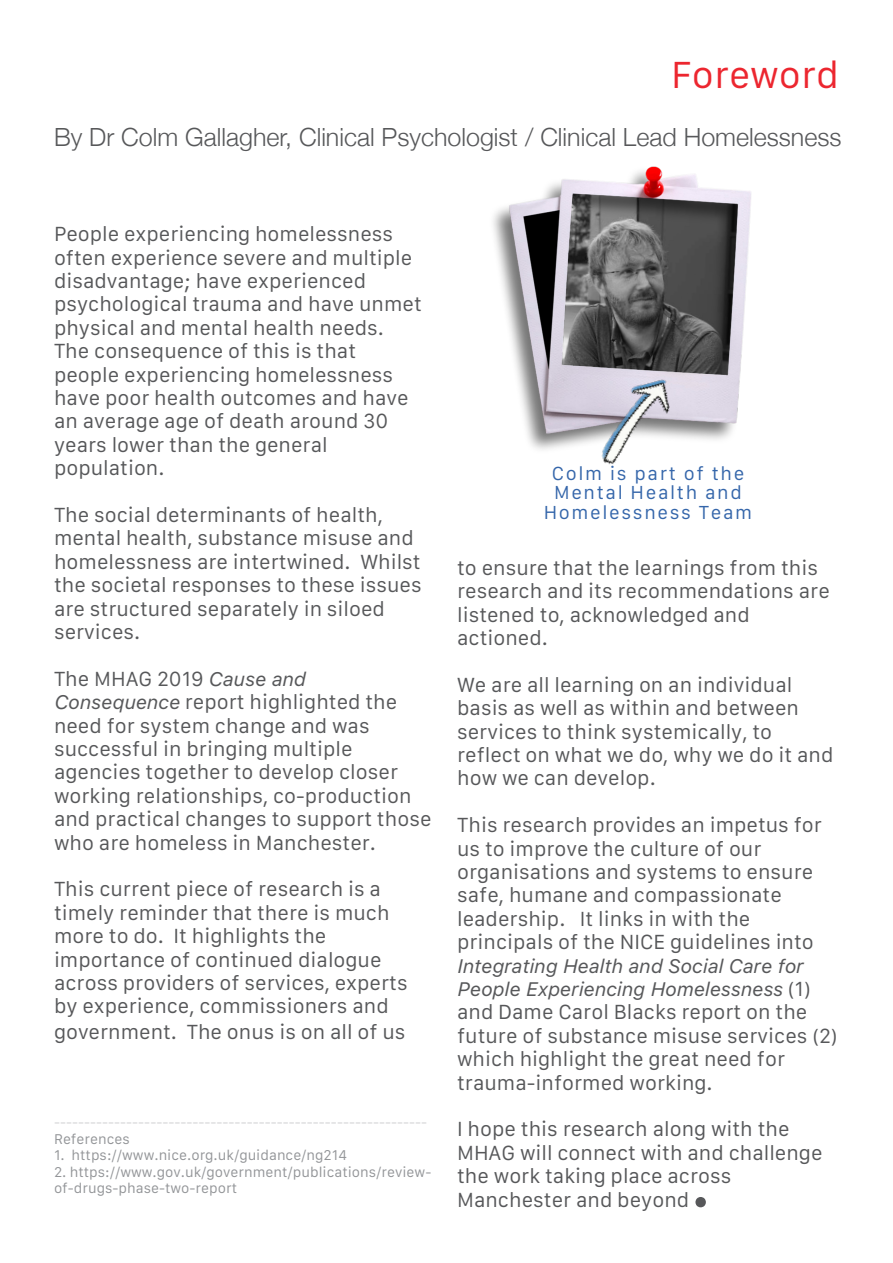
<style>
.page{position:relative;width:893px;height:1263px;background:#fff}
.page>*{position:absolute;margin:0;border:0;box-sizing:border-box;transform-origin:0 0}
.t1{font:72px "Galvji";color:#57585a}
.t2{font:36px "Galvji";color:#ec262f}
.t3{font:300 25.05px "Helvetica Neue";color:#57585a}
.t4{font:19.5px/23.4px "Galvji";color:#57585a}
.t5{font:18px "Galvji";letter-spacing:.09em;color:#3566aa}
.t6{font:13.5px/16.5px "Galvji";color:#939598}
.t7{font:13.5px "Galvji";color:#d1d2d4}
.s1{font-style:italic}
</style>
<div class="page">
<img style="left:493px;top:166px;width:258px;height:284px">
<img style="left:564px;top:369px;width:124px;height:96px">
<p class="t2" style="left:671px;top:55px;width:169px">Foreword</p>
<p class="t3" style="left:54px;top:117px;width:789px">By Dr Colm Gallagher, Clinical Psychologist / Clinical Lead Homelessness</p>
<p class="t4" style="left:54px;top:223px;width:341px">People experiencing homelessness</p>
<p class="t4" style="left:54px;top:246px;width:360px">often experience severe and multiple</p>
<p class="t4" style="left:54px;top:270px;width:314px">disadvantage; have experienced</p>
<p class="t4" style="left:54px;top:293px;width:369px">psychological trauma and have unmet physical and mental health needs.</p>
<p class="t4" style="left:54px;top:340px;width:304px">The consequence of this is that</p>
<p class="t4" style="left:54px;top:363px;width:356px">people experiencing homelessness have poor health outcomes and have an average age of death around 30 years lower than the general</p>
<p class="t4" style="left:54px;top:457px;width:112px">population.</p>
<p class="t4" style="left:54px;top:504px;width:369px">The social determinants of health, mental health, substance misuse and homelessness are intertwined. Whilst the societal responses to these issues are structured separately in siloed</p>
<p class="t4" style="left:54px;top:621px;width:88px">services.</p>
<p class="t4" style="left:54px;top:667px;width:253px">The MHAG 2019 <span class="s1">Cause and</span></p>
<p class="t4" style="left:54px;top:691px;width:345px"><span class="s1">Consequence</span> report highlighted the need for system change and was</p>
<p class="t4" style="left:54px;top:738px;width:300px">successful in bringing multiple</p>
<p class="t4" style="left:54px;top:761px;width:379px">agencies together to develop closer working relationships, co-production and practical changes to support those who are homeless in Manchester.</p>
<p class="t4" style="left:54px;top:878px;width:337px">This current piece of research is a timely reminder that there is much more to do. It highlights the</p>
<p class="t4" style="left:54px;top:948px;width:355px">importance of continued dialogue across providers of services, experts by experience, commissioners and</p>
<p class="t4" style="left:54px;top:1020px;width:353px">government. The onus is on all of us</p>
<p class="t7" style="left:54px;top:1114px;width:375px">--------------------------------------------------------------</p>
<p class="t6" style="left:54px;top:1131px;width:77px">References</p>
<p class="t6" style="left:54px;top:1147px;width:294px">1. https://www.nice.org.uk/guidance/ng214</p>
<p class="t6" style="left:54px;top:1164px;width:379px">2. https://www.gov.uk/government/publications/review&shy;of-drugs-phase-two-report</p>
<p class="t5" style="left:552px;top:463px;width:194px">Colm is part of the</p>
<p class="t5" style="left:554px;top:483px;width:189px">Mental Health and</p>
<p class="t5" style="left:544px;top:502px;width:210px">Homelessness Team</p>
<p class="t4" style="left:457px;top:556px;width:374px">to ensure that the learnings from this research and its recommendations are listened to, acknowledged and</p>
<p class="t4" style="left:457px;top:627px;width:92px">actioned.</p>
<p class="t4" style="left:457px;top:673px;width:337px">We are all learning on an individual</p>
<p class="t4" style="left:457px;top:697px;width:343px">basis as well as within and between services to think systemically, to</p>
<p class="t4" style="left:457px;top:744px;width:378px">reflect on what we do, why we do it and how we can develop.</p>
<p class="t4" style="left:457px;top:814px;width:366px">This research provides an impetus for us to improve the culture of our</p>
<p class="t4" style="left:457px;top:861px;width:358px">organisations and systems to ensure safe, humane and compassionate</p>
<p class="t4" style="left:457px;top:907px;width:295px">leadership. It links in with the</p>
<p class="t4" style="left:457px;top:931px;width:382px">principals of the NICE guidelines into <span class="s1">Integrating Health and Social Care for People Experiencing Homelessness</span> (1) and Dame Carol Blacks report on the future of substance misuse services (2) which highlight the great need for</p>
<p class="t4" style="left:457px;top:1071px;width:257px">trauma-informed working.</p>
<p class="t4" style="left:457px;top:1118px;width:367px">I hope this research along with the<br>MHAG will connect with and challenge the work taking place across</p>
<p class="t4" style="left:457px;top:1188px;width:234px">Manchester and beyond</p>
<p class="t1" style="left:689px;top:1140px;width:24px">.</p>
</div>
